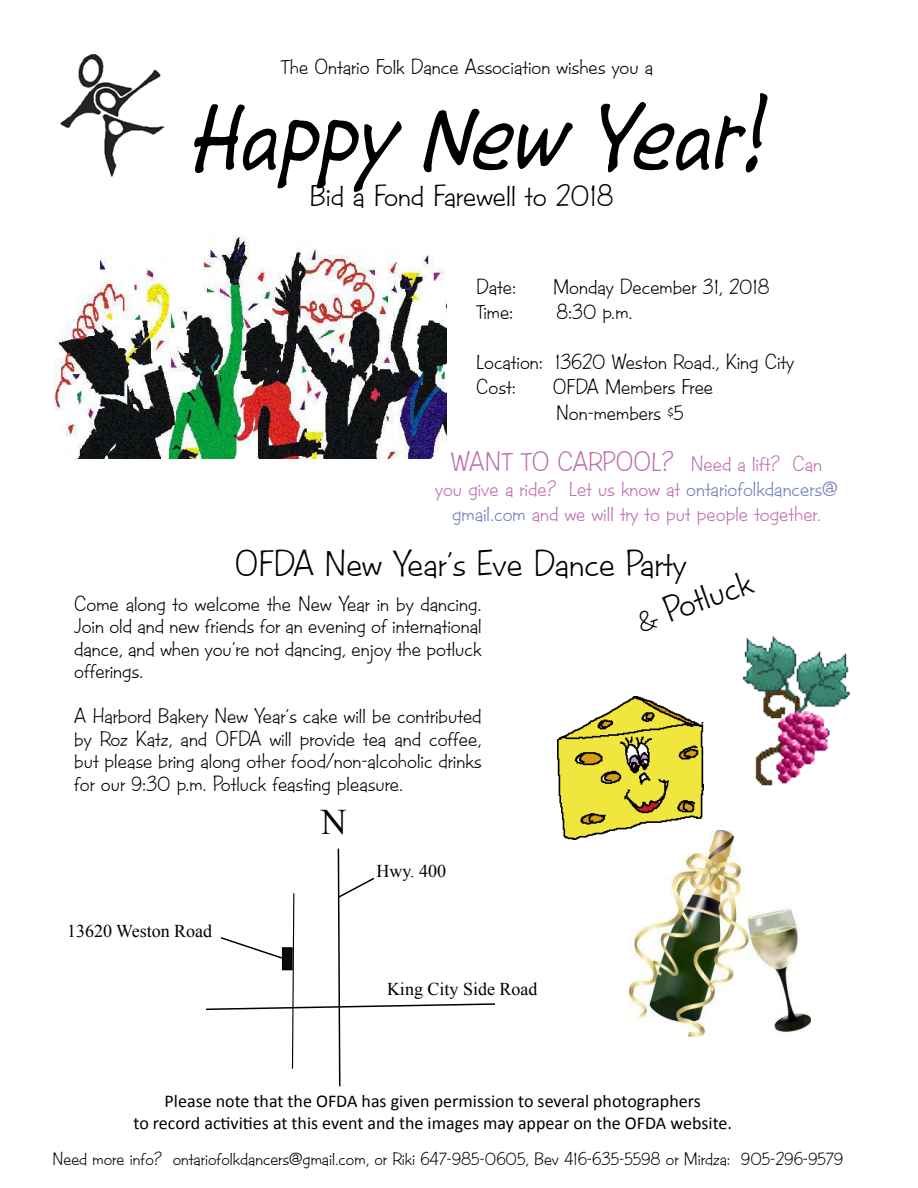
<style>
.page{position:relative;width:918px;height:1188px;background:#fff}
.page>*{position:absolute;margin:0;border:0;box-sizing:border-box;transform-origin:0 0}
.t1{font:90px "CAC Krazy Legs";color:#000}
.t2{font:36px "CAC Futura Casual";color:#000}
.t3{font:36px "Times New Roman";color:#000}
.t4{font:30px "CAC Futura Casual";color:#000}
.t5{font:27px "CAC Futura Casual";color:#bf6dac}
.t6{font:21px/22.5px "CAC Futura Casual";color:#000}
.t7{font:21px/25.2px "CAC Futura Casual";color:#bf6dac;text-align:center}
.t8{font:18px/21.6px "Calibri";color:#000;text-align:center}
.t9{font:18px "CAC Futura Casual";color:#000}
.t10{font:18px "Times New Roman";color:#000}
.s1{font-size:21px}
.s2{color:#727dbc}
.s3{font-size:27px}
</style>
<div class="page">
<img style="left:54px;top:236px;width:393px;height:223px">
<img style="left:742px;top:636px;width:109px;height:150px">
<img style="left:60px;top:54px;width:104px;height:122px">
<img style="left:629px;top:830px;width:182px;height:207px">
<svg style="left:206px;top:848px;width:289px;height:239px"></svg>
<div style="left:283px;top:948px;width:9px;height:22px;background:#070f0c"></div>
<div style="left:282px;top:947px;width:11px;height:23px;border:2px solid #000"></div>
<img style="left:558px;top:697px;width:146px;height:142px">
<p class="t6" style="left:281px;top:57px;width:374px">The Ontario Folk Dance Association wishes you a</p>
<h1 class="t1" style="left:194px;top:78px;width:572px">Happy New Year!</h1>
<h3 class="t4" style="left:309px;top:177px;width:306px">Bid a Fond Farewell to 2018</h3>
<p class="t6" style="left:476px;top:276px;width:41px">Date:</p>
<p class="t6" style="left:553px;top:276px;width:218px">Monday December 31, 2018</p>
<p class="t6" style="left:476px;top:301px;width:39px">Time:</p>
<p class="t6" style="left:556px;top:301px;width:78px">8:30 p.m.</p>
<p class="t6" style="left:476px;top:350px;width:319px;line-height:25.2px">Location: 13620 Weston Road., King City<br>Cost:</p>
<p class="t6" style="left:553px;top:376px;width:162px;line-height:25.2px">OFDA Members Free<br>Non-members $5</p>
<p class="t5" style="left:451px;top:445px;width:373px">WANT TO CARPOOL? <span class="s1">Need a lift? Can</span></p>
<p class="t7" style="left:435px;top:477px;width:404px">you give a ride? Let us know at <span class="s2">ontariofolkdancers@ gmail.com</span> and we will try to put people together.</p>
<h2 class="t2" style="left:235px;top:541px;width:453px">OFDA New Year’s Eve Dance Party</h2>
<h2 class="t2" style="left:630px;top:601px;width:122px;rotate:-20deg"><span class="s3">&amp;</span> Potluck</h2>
<p class="t6" style="left:74px;top:594px;width:409px;text-align:justify">Come along to welcome the New Year in by dancing.<br>Join old and new friends for an evening of international dance, and when you’re not dancing, enjoy the potluck offerings.</p>
<p class="t6" style="left:74px;top:706px;width:409px;text-align:justify">A Harbord Bakery New Year’s cake will be contributed by Roz Katz, and OFDA will provide tea and coffee, but please bring along other food/non-alcoholic drinks for our 9:30 p.m. Potluck feasting pleasure.</p>
<p class="t10" style="left:67px;top:919px;width:147px">13620 Weston Road</p>
<h2 class="t3" style="left:321px;top:797px;width:27px">N</h2>
<p class="t10" style="left:376px;top:859px;width:71px">Hwy. 400</p>
<p class="t10" style="left:387px;top:977px;width:152px">King City Side Road</p>
<p class="t8" style="left:133px;top:1090px;width:600px">Please note that the OFDA has given permission to several photographers<br>to record activities at this event and the images may appear on the OFDA website.</p>
<p class="t9" style="left:52px;top:1147px;width:792px">Need more info? ontariofolkdancers@gmail.com, or Riki 647-985-0605, Bev 416-635-5598 or Mirdza: 905-296-9579</p>
</div>
